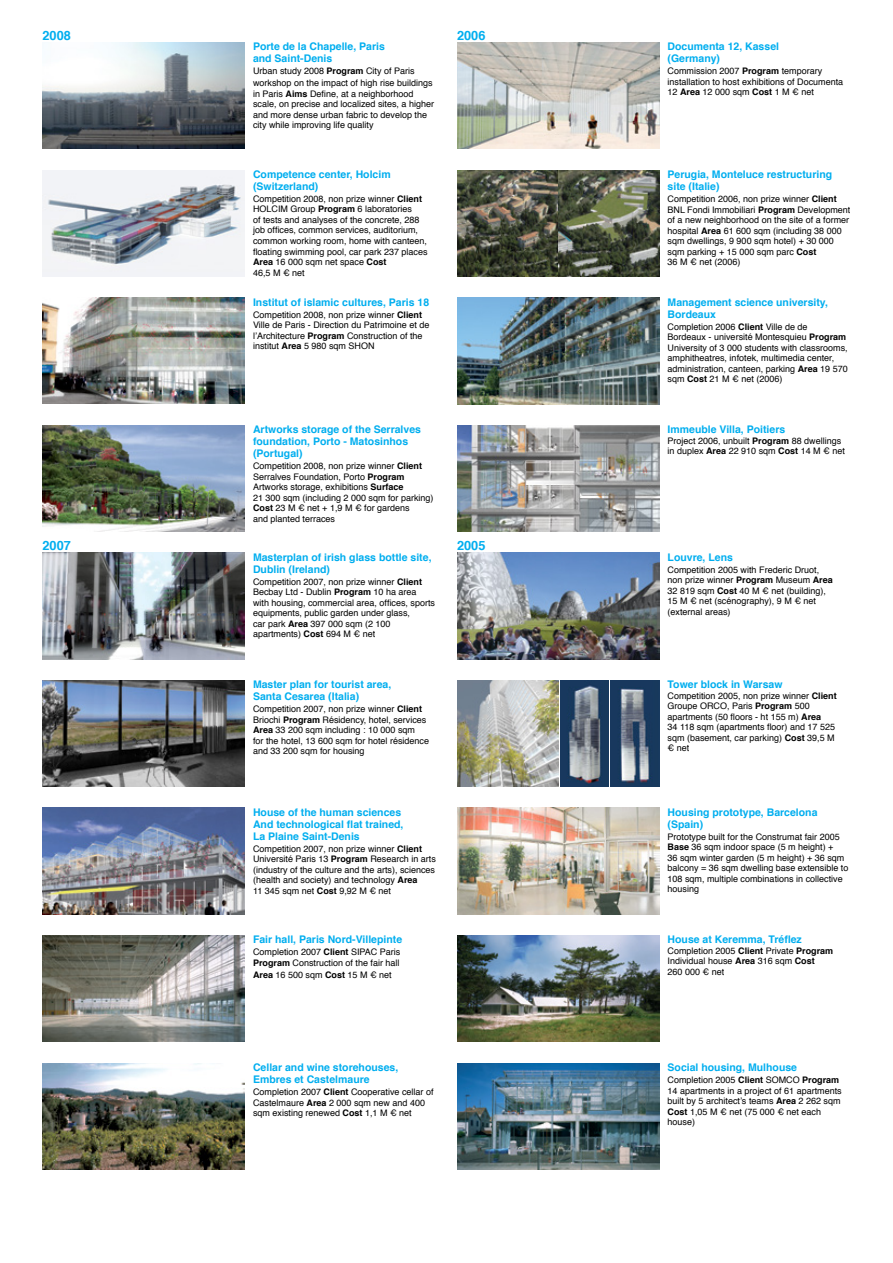
<style>
.page{position:relative;width:893px;height:1263px;background:#fff}
.page>*{position:absolute;margin:0;border:0;box-sizing:border-box;transform-origin:0 0}
.t1{font:700 12.75px "Helvetica";color:#00aeef}
.t2{font:700 10.5px/12px "Helvetica";color:#00aeef}
.t3{font:9px/10.5px "Helvetica";color:#000}
.s1{font-weight:700}
</style>
<div class="page">
<img style="left:457px;top:298px;width:202px;height:106px">
<img style="left:457px;top:425px;width:202px;height:107px">
<img style="left:457px;top:553px;width:202px;height:106px">
<img style="left:457px;top:935px;width:202px;height:107px">
<img style="left:457px;top:1063px;width:202px;height:106px">
<img style="left:457px;top:808px;width:202px;height:106px">
<img style="left:457px;top:680px;width:101px;height:107px">
<img style="left:560px;top:680px;width:49px;height:107px">
<img style="left:611px;top:680px;width:48px;height:107px">
<img style="left:457px;top:43px;width:202px;height:106px">
<img style="left:457px;top:170px;width:202px;height:106px">
<img style="left:43px;top:1063px;width:201px;height:106px">
<img style="left:43px;top:553px;width:201px;height:106px">
<img style="left:43px;top:680px;width:201px;height:107px">
<img style="left:43px;top:808px;width:201px;height:106px">
<img style="left:43px;top:935px;width:201px;height:107px">
<img style="left:43px;top:298px;width:201px;height:106px">
<img style="left:43px;top:425px;width:201px;height:107px">
<img style="left:43px;top:170px;width:201px;height:106px">
<img style="left:43px;top:43px;width:201px;height:106px">
<h1 class="t1" style="left:43px;top:25px;width:30px">2008</h1>
<h1 class="t1" style="left:43px;top:535px;width:30px">2007</h1>
<p class="t2" style="left:253px;top:41px;width:133px">Porte de la Chapelle, Paris and Saint-Denis</p>
<p class="t3" style="left:253px;top:66px;width:181px;line-height:12px">Urban study 2008 <span class="s1">Program</span> City of Paris workshop on the impact of high rise buildings</p>
<p class="t3" style="left:253px;top:89px;width:183px">in Paris <span class="s1">Aims</span> Define, at a neighborhood scale, on precise and localized sites, a higher and more dense urban fabric to develop the city while improving life quality</p>
<p class="t2" style="left:253px;top:168px;width:139px">Competence center, Holcim (Switzerland)</p>
<p class="t3" style="left:253px;top:194px;width:176px">Competition 2008, non prize winner <span class="s1">Client </span>HOLCIM Group <span class="s1">Program</span> 6 laboratories<br>of tests and analyses of the concrete, 288 job offices, common services, auditorium, common working room, home with canteen, floating swimming pool, car park 237 places <span class="s1">Area</span> 16 000 sqm net space <span class="s1">Cost<br></span>46,5 M € net</p>
<p class="t2" style="left:253px;top:296px;width:178px">Institut of islamic cultures, Paris 18</p>
<p class="t3" style="left:253px;top:309px;width:178px">Competition 2008, non prize winner <span class="s1">Client </span>Ville de Paris - Direction du Patrimoine et de l’Architecture <span class="s1">Program</span> Construction of the institut <span class="s1">Area</span> 5 980 sqm SHON</p>
<h1 class="t1" style="left:457px;top:25px;width:30px">2006</h1>
<p class="t2" style="left:253px;top:424px;width:170px">Artworks storage of the Serralves foundation, Porto - Matosinhos (Portugal)</p>
<p class="t3" style="left:253px;top:461px;width:182px">Competition 2008, non prize winner <span class="s1">Client </span>Serralves Foundation, Porto <span class="s1">Program </span>Artworks storage, exhibitions <span class="s1">Surface<br></span>21 300 sqm (including 2 000 sqm for parking)<br><span class="s1">Cost</span> 23 M € net + 1,9 M € for gardens<br>and planted terraces</p>
<p class="t2" style="left:253px;top:551px;width:180px">Masterplan of irish glass bottle site,<br>Dublin (Ireland)</p>
<p class="t3" style="left:253px;top:577px;width:184px">Competition 2007, non prize winner <span class="s1">Client </span>Becbay Ltd - Dublin <span class="s1">Program</span> 10 ha area<br>with housing, commercial area, offices, sports equipments, public garden under glass,<br>car park <span class="s1">Area</span> 397 000 sqm (2 100 apartments) <span class="s1">Cost</span> 694 M € net</p>
<p class="t2" style="left:253px;top:679px;width:140px">Master plan for tourist area,<br>Santa Cesarea (Italia)</p>
<p class="t3" style="left:253px;top:704px;width:178px">Competition 2007, non prize winner <span class="s1">Client </span>Briochi <span class="s1">Program</span> Résidency, hotel, services <span class="s1">Area</span> 33 200 sqm including : 10 000 sqm<br>for the hotel, 13 600 sqm for hotel résidence and 33 200 sqm for housing</p>
<p class="t2" style="left:253px;top:806px;width:152px">House of the human sciences<br>And technological flat trained,<br>La Plaine Saint-Denis</p>
<p class="t3" style="left:253px;top:844px;width:184px">Competition 2007, non prize winner <span class="s1">Client </span>Université Paris 13 <span class="s1">Program</span> Research in arts (industry of the culture and the arts), sciences (health and society) and technology <span class="s1">Area<br></span>11 345 sqm net <span class="s1">Cost</span> 9,92 M € net</p>
<p class="t2" style="left:253px;top:934px;width:151px">Fair hall, Paris Nord-Villepinte</p>
<p class="t3" style="left:253px;top:947px;width:149px">Completion 2007 <span class="s1">Client</span> SIPAC Paris<br><span class="s1">Program</span> Construction of the fair hall</p>
<p class="t3" style="left:253px;top:970px;width:140px"><span class="s1">Area</span> 16 500 sqm <span class="s1">Cost</span> 15 M € net</p>
<h1 class="t1" style="left:457px;top:535px;width:30px">2005</h1>
<p class="t2" style="left:253px;top:1061px;width:147px">Cellar and wine storehouses,<br>Embres et Castelmaure</p>
<p class="t3" style="left:253px;top:1087px;width:182px">Completion 2007 <span class="s1">Client</span> Cooperative cellar of<br>Castelmaure <span class="s1">Area</span> 2 000 sqm new and 400 sqm existing renewed <span class="s1">Cost</span> 1,1 M € net</p>
<p class="t2" style="left:668px;top:41px;width:113px">Documenta 12, Kassel (Germany)</p>
<p class="t3" style="left:668px;top:66px;width:177px">Commission 2007 <span class="s1">Program</span> temporary installation to host exhibitions of Documenta<br>12 <span class="s1">Area</span> 12 000 sqm <span class="s1">Cost</span> 1 M € net</p>
<p class="t2" style="left:668px;top:168px;width:166px">Perugia, Monteluce restructuring site (Italie)</p>
<p class="t3" style="left:668px;top:194px;width:184px">Competition 2006, non prize winner <span class="s1">Client </span>BNL Fondi Immobiliari <span class="s1">Program</span> Development of a new neighborhood on the site of a former hospital <span class="s1">Area</span> 61 600 sqm (including 38 000 sqm dwellings, 9 900 sqm hotel) + 30 000 sqm parking + 15 000 sqm parc <span class="s1">Cost<br></span>36 M € net (2006)</p>
<p class="t2" style="left:668px;top:296px;width:162px">Management science university,<br>Bordeaux</p>
<p class="t3" style="left:668px;top:321px;width:182px">Completion 2006 <span class="s1">Client</span> Ville de de Bordeaux - université Montesquieu <span class="s1">Program </span>University of 3 000 students with classrooms, amphitheatres, infotek, multimedia center, administration, canteen, parking <span class="s1">Area</span> 19 570 sqm <span class="s1">Cost</span> 21 M € net (2006)</p>
<p class="t2" style="left:668px;top:424px;width:119px">Immeuble Villa, Poitiers</p>
<p class="t3" style="left:668px;top:435px;width:179px">Project 2006, unbuilt <span class="s1">Program</span> 88 dwellings in duplex <span class="s1">Area</span> 22 910 sqm <span class="s1">Cost</span> 14 M € net</p>
<p class="t2" style="left:668px;top:551px;width:67px">Louvre, Lens</p>
<p class="t3" style="left:668px;top:565px;width:167px">Competition 2005 with Frederic Druot, non prize winner <span class="s1">Program</span> Museum <span class="s1">Area<br></span>32 819 sqm <span class="s1">Cost</span> 40 M € net (building),<br>15 M € net (scénography), 9 M € net (external areas)</p>
<p class="t2" style="left:668px;top:679px;width:116px">Tower block in Warsaw</p>
<p class="t3" style="left:668px;top:691px;width:171px">Competition 2005, non prize winner <span class="s1">Client<br></span>Groupe ORCO, Paris <span class="s1">Program</span> 500 apartments (50 floors - ht 155 m) <span class="s1">Area<br></span>34 118 sqm (apartments floor) and 17 525 sqm (basement, car parking) <span class="s1">Cost</span> 39,5 M € net</p>
<p class="t2" style="left:668px;top:806px;width:151px">Housing prototype, Barcelona (Spain)</p>
<p class="t3" style="left:668px;top:832px;width:182px">Prototype built for the Construmat fair 2005<br><span class="s1">Base</span> 36 sqm indoor space (5 m height) +<br>36 sqm winter garden (5 m height) + 36 sqm balcony = 36 sqm dwelling base extensible to 108 sqm, multiple combinations in collective housing</p>
<p class="t2" style="left:668px;top:934px;width:136px">House at Keremma, Tréflez</p>
<p class="t3" style="left:668px;top:946px;width:167px">Completion 2005 <span class="s1">Client</span> Private <span class="s1">Program<br></span>Individual house <span class="s1">Area</span> 316 sqm <span class="s1">Cost<br></span>260 000 € net</p>
<p class="t2" style="left:668px;top:1061px;width:131px">Social housing, Mulhouse</p>
<p class="t3" style="left:668px;top:1075px;width:176px">Completion 2005 <span class="s1">Client</span> SOMCO <span class="s1">Program<br></span>14 apartments in a project of 61 apartments built by 5 architect’s teams <span class="s1">Area</span> 2 262 sqm<br><span class="s1">Cost</span> 1,05 M € net (75 000 € net each house)</p>
</div>
